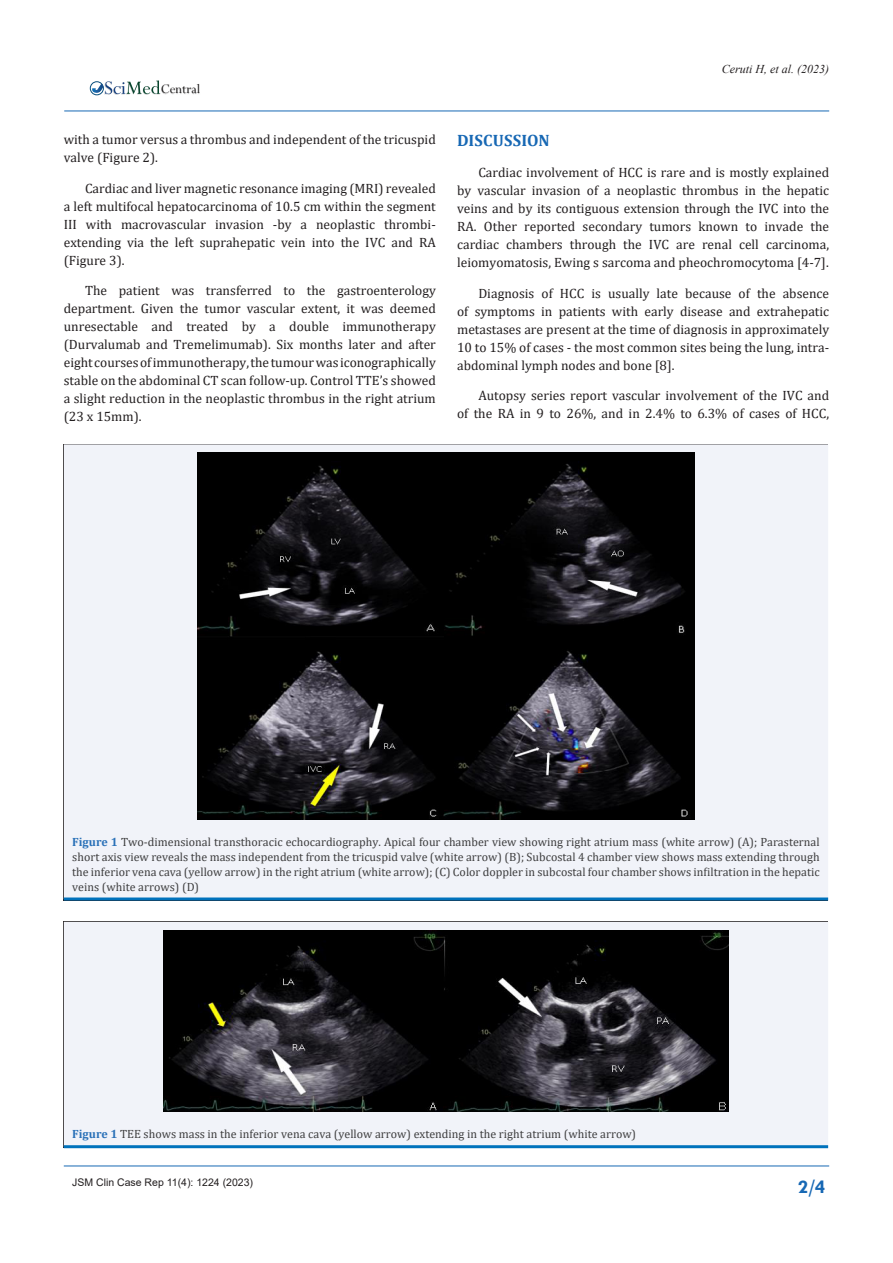
<style>
.page{position:relative;width:893px;height:1263px;background:#fff}
.page>*{position:absolute;margin:0;border:0;box-sizing:border-box;transform-origin:0 0}
.t1{font:700 19.5px "Tw Cen";color:#1768b4}
.Normal1{font:700 16.5px "Cambria";letter-spacing:.01em;color:#1768b4}
.t2{font:14.55px "Perpetua";color:#211e1e}
.Normal1-2{font:13.5px/18px "Cambria";color:#231f20;text-align:justify}
.t3{font:12px/15px "Cambria";color:#3e3e3f;text-align:justify}
.t4{font:italic 12px "Times New Roman";color:#231f20}
.t5{font:10.5px "Arial";color:#231f20}
.s1{font-weight:700;color:#2a71b8}
</style>
<div class="page">
<img style="left:105px;top:80px;width:95px;height:15px">
<div style="left:90px;top:81px;width:14px;height:14px;border:1px solid #074d7c;border-radius:50%"></div>
<svg style="left:92px;top:81px;width:68px;height:13px"></svg>
<hr style="left:64px;top:1166px;width:765px;height:1px;background:#1768b4">
<hr style="left:64px;top:111px;width:765px;height:1px;background:#1768b4">
<div style="left:64px;top:444px;width:764px;height:453px;background:#f1f3f9"></div>
<hr style="left:64px;top:897px;width:764px;height:3px;background:#0072bc">
<img style="left:197px;top:453px;width:497px;height:366px">
<div style="left:64px;top:922px;width:764px;height:223px;background:#f1f3f9"></div>
<hr style="left:64px;top:1145px;width:764px;height:3px;background:#0072bc">
<img style="left:164px;top:930px;width:564px;height:182px">
<p class="t2" style="left:161px;top:80px;width:41px">Central</p>
<p class="Normal1-2" style="left:64px;top:130px;width:374px">with a tumor versus a thrombus and independent of the tricuspid valve (Figure 2).</p>
<p class="Normal1-2" style="left:64px;top:179px;width:374px;text-indent:21px">Cardiac and liver magnetic resonance imaging (MRI) revealed a left multifocal hepatocarcinoma of 10.5 cm within the segment III with macrovascular invasion -by a neoplastic thrombi&shy;extending via the left suprahepatic vein into the IVC and RA (Figure 3).</p>
<p class="Normal1-2" style="left:64px;top:282px;width:374px;text-indent:21px">The patient was transferred to the gastroenterology department. Given the tumor vascular extent, it was deemed unresectable and treated by a double immunotherapy (Durvalumab and Tremelimumab). Six months later and after eight courses of immunotherapy, the tumour was iconographically stable on the abdominal CT scan follow-up. Control TTE’s showed a slight reduction in the neoplastic thrombus in the right atrium (23 x 15mm).</p>
<p class="t4" style="left:722px;top:61px;width:109px">Ceruti H, et al. (2023)</p>
<p class="Normal1" style="left:457px;top:129px;width:94px">DISCUSSION</p>
<p class="Normal1-2" style="left:457px;top:163px;width:374px;text-indent:21px">Cardiac involvement of HCC is rare and is mostly explained by vascular invasion of a neoplastic thrombus in the hepatic veins and by its contiguous extension through the IVC into the RA. Other reported secondary tumors known to invade the cardiac chambers through the IVC are renal cell carcinoma, leiomyomatosis, Ewing s sarcoma and pheochromocytoma [4-7].</p>
<p class="Normal1-2" style="left:457px;top:284px;width:374px;text-indent:21px">Diagnosis of HCC is usually late because of the absence of symptoms in patients with early disease and extrahepatic metastases are present at the time of diagnosis in approximately 10 to 15% of cases - the most common sites being the lung, intra&shy;abdominal lymph nodes and bone [8].</p>
<p class="Normal1-2" style="left:457px;top:387px;width:374px;text-align:right">Autopsy series report vascular involvement of the IVC and<br>of the RA in 9 to 26%, and in 2.4% to 6.3% of cases of HCC,</p>
<p class="t3" style="left:72px;top:834px;width:749px"><span class="s1">Figure 1</span> Two-dimensional transthoracic echocardiography. Apical four chamber view showing right atrium mass (white arrow) (A); Parasternal short axis view reveals the mass independent from the tricuspid valve (white arrow) (B); Subcostal 4 chamber view shows mass extending through the inferior vena cava (yellow arrow) in the right atrium (white arrow); (C) Color doppler in subcostal four chamber shows infiltration in the hepatic veins (white arrows) (D)</p>
<p class="t3" style="left:72px;top:1126px;width:565px"><span class="s1">Figure 1</span> TEE shows mass in the inferior vena cava (yellow arrow) extending in the right atrium (white arrow)</p>
<p class="t5" style="left:72px;top:1175px;width:182px">JSM Clin Case Rep 11(4): 1224 (2023)</p>
<p class="t1" style="left:798px;top:1175px;width:29px">2/4</p>
</div>
